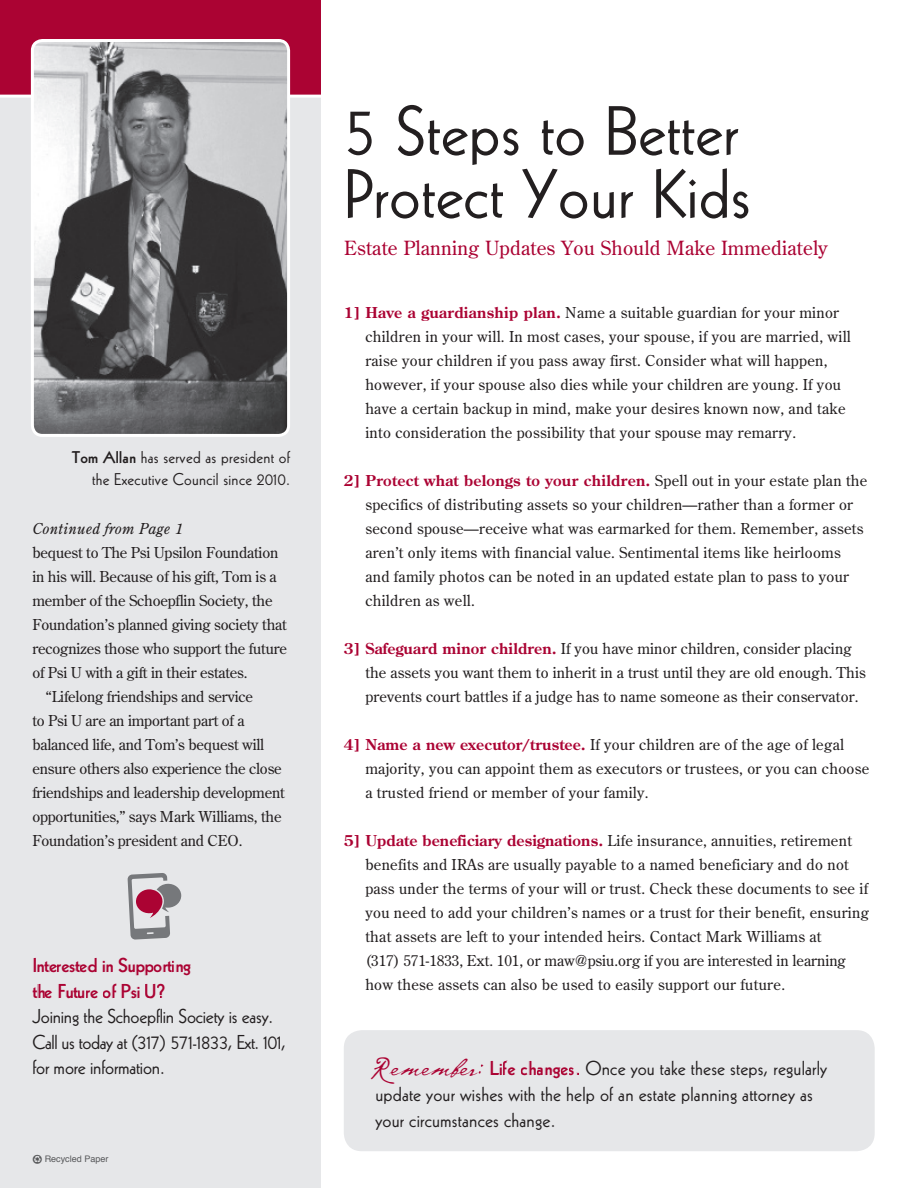
<style>
.page{position:relative;width:918px;height:1188px;background:#fff}
.page>*{position:absolute;margin:0;border:0;box-sizing:border-box;transform-origin:0 0}
.t1{font:67.5px/63px "Kabel";letter-spacing:.01em;color:#231f20}
.t2{font:19.5px/25.5px "Kabel";letter-spacing:.01em;color:#231f20}
.t3{font:19.5px/25.5px "Kabel";letter-spacing:-.01em;color:#231f20}
.t4{font:19.5px "Century Old Style";letter-spacing:.01em;color:#ab0333}
.t5{font:800 19.5px/25.5px "Kabel";letter-spacing:-.01em;color:#ab0333}
.t6{font:16.5px/22.5px "Kabel";letter-spacing:.02em;color:#231f20;text-align:right}
.t7{font:15px/24px "Century Old Style";letter-spacing:.02em;color:#231f20}
.t8{font:15px "Century Old Style";letter-spacing:-.01em;color:#231f20}
.t9{font:italic 15px "Century Old Style";letter-spacing:.02em;color:#231f20}
.t10{font:9px "Helvetica";color:#57585a}
.s1{font-weight:800}
.s2{font-family:"Recycle"}
.s3{font-weight:700;color:#ab0333}
.s4{font-family:"Cezanne";font-size:31.5px;color:#ab0333}
.s5{font-weight:800;color:#ab0333}
</style>
<div class="page">
<div style="left:0;top:0;width:321px;height:1188px;background:#e6e7e9"></div>
<div style="left:0;top:0;width:321px;height:97px;background:#ab0333"></div>
<hr style="left:0;top:95px;width:321px;height:3px;background:#fff">
<img style="left:32px;top:43px;width:254px;height:390px">
<div style="left:31px;top:39px;width:259px;height:398px;border:3px solid #fff;border-radius:10px"></div>
<div style="left:344px;top:1030px;width:531px;height:121px;background:#e6e7e9;border-radius:18px"></div>
<svg style="left:128px;top:873px;width:54px;height:67px"></svg>
<p class="t6" style="left:72px;top:446px;width:219px"><span class="s1">Tom Allan</span> has served as president of the Executive Council since 2010.</p>
<p class="t9" style="left:32px;top:519px;width:152px">Continued from Page 1</p>
<p class="t8" style="left:32px;top:543px;width:248px">bequest to The Psi Upsilon Foundation</p>
<p class="t8" style="left:32px;top:567px;width:246px">in his will. Because of his gift, Tom is a</p>
<p class="t8" style="left:32px;top:591px;width:242px">member of the Schoepflin Society, the</p>
<p class="t8" style="left:32px;top:615px;width:256px">Foundation’s planned giving society that</p>
<p class="t8" style="left:32px;top:639px;width:256px">recognizes those who support the future</p>
<p class="t8" style="left:32px;top:663px;width:217px">of Psi U with a gift in their estates.</p>
<p class="t8" style="left:46px;top:687px;width:209px">“Lifelong friendships and service</p>
<p class="t8" style="left:32px;top:711px;width:214px">to Psi U are an important part of a</p>
<p class="t8" style="left:32px;top:735px;width:233px">balanced life, and Tom’s bequest will</p>
<p class="t8" style="left:32px;top:759px;width:251px">ensure others also experience the close</p>
<p class="t8" style="left:32px;top:783px;width:254px">friendships and leadership development</p>
<p class="t8" style="left:32px;top:807px;width:251px">opportunities,” says Mark Williams, the</p>
<p class="t8" style="left:32px;top:831px;width:212px">Foundation’s president and CEO.</p>
<h2 class="t5" style="left:32px;top:953px;width:160px">Interested in Supporting the Future of Psi U?</h2>
<h2 class="t3" style="left:32px;top:1004px;width:255px">Joining the Schoepflin Society is easy.<br>Call us today at (317) 571-1833, Ext. 101, for more information.</h2>
<p class="t10" style="left:32px;top:1152px;width:78px"><span class="s2">E</span> Recycled Paper</p>
<h1 class="t1" style="left:344px;top:100px;width:408px">5 Steps to Better<br>Protect Your Kids</h1>
<h2 class="t4" style="left:344px;top:236px;width:485px">Estate Planning Updates You Should Make Immediately</h2>
<p class="t7" style="left:365px;top:300px;width:487px;text-indent:-22px"><span class="s3">1] Have a guardianship plan.</span> Name a suitable guardian for your minor children in your will. In most cases, your spouse, if you are married, will raise your children if you pass away first. Consider what will happen, however, if your spouse also dies while your children are young. If you have a certain backup in mind, make your desires known now, and take into consideration the possibility that your spouse may remarry.</p>
<p class="t7" style="left:365px;top:468px;width:504px;text-indent:-22px"><span class="s3">2] Protect what belongs to your children.</span> Spell out in your estate plan the specifics of distributing assets so your children—rather than a former or second spouse—receive what was earmarked for them. Remember, assets aren’t only items with financial value. Sentimental items like heirlooms and family photos can be noted in an updated estate plan to pass to your children as well.</p>
<p class="t7" style="left:365px;top:636px;width:502px;text-indent:-22px"><span class="s3">3] Safeguard minor children.</span> If you have minor children, consider placing the assets you want them to inherit in a trust until they are old enough. This prevents court battles if a judge has to name someone as their conservator.</p>
<p class="t7" style="left:365px;top:732px;width:505px;text-indent:-22px"><span class="s3">4] Name a new executor/trustee.</span> If your children are of the age of legal majority, you can appoint them as executors or trustees, or you can choose a trusted friend or member of your family.</p>
<p class="t7" style="left:365px;top:828px;width:505px;text-indent:-22px"><span class="s3">5] Update beneficiary designations.</span> Life insurance, annuities, retirement benefits and IRAs are usually payable to a named beneficiary and do not pass under the terms of your will or trust. Check these documents to see if you need to add your children’s names or a trust for their benefit, ensuring that assets are left to your intended heirs. Contact Mark Williams at<br>(317) 571-1833, Ext. 101, or maw@psiu.org if you are interested in learning how these assets can also be used to easily support our future.</p>
<h2 class="t2" style="left:375px;top:1056px;width:453px;text-indent:-6px"><span class="s4">Remember:</span> <span class="s5">Life changes.</span> Once you take these steps, regularly update your wishes with the help of an estate planning attorney as your circumstances change.</h2>
</div>
